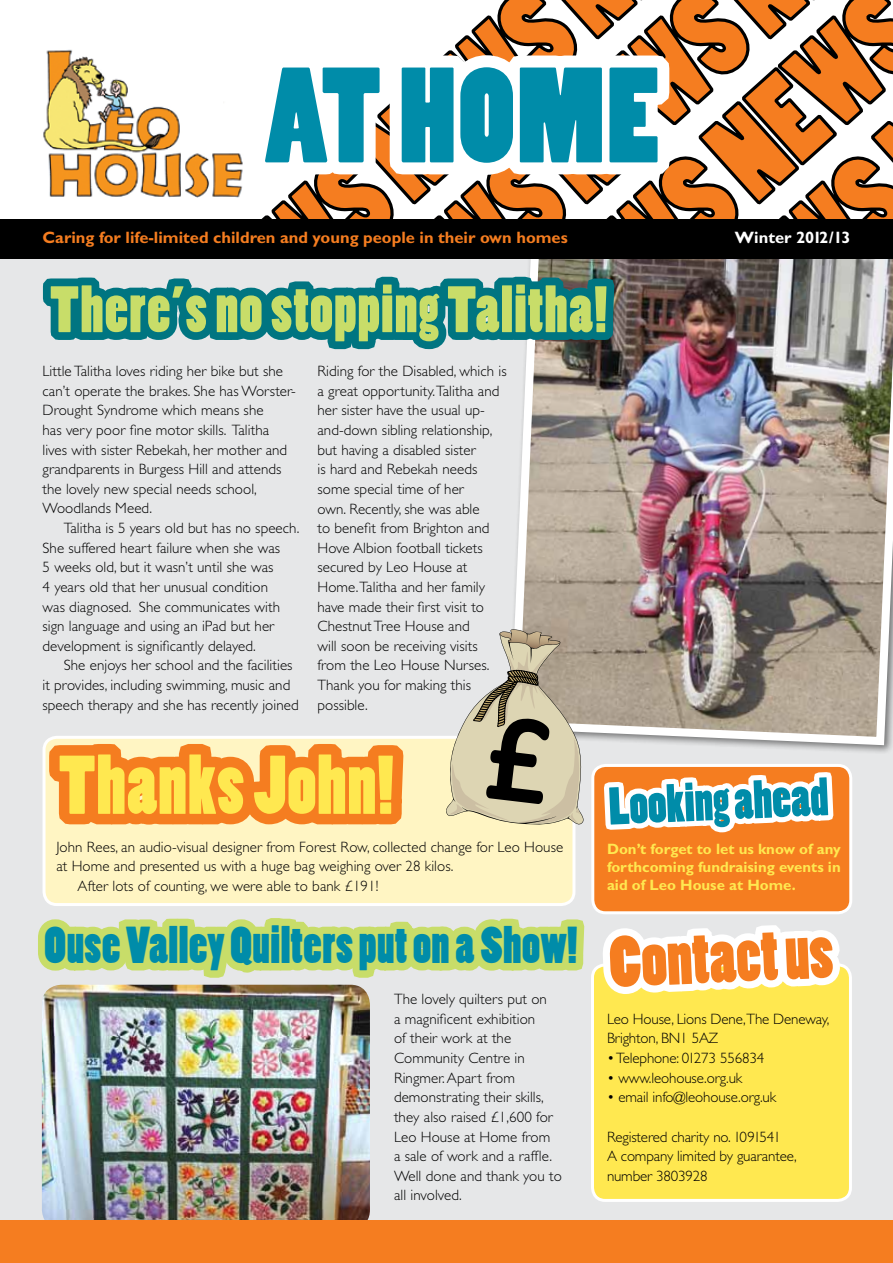
<style>
.page{position:relative;width:893px;height:1263px;background:#fff}
.page>*{position:absolute;margin:0;border:0;box-sizing:border-box;transform-origin:0 0}
.t1{font:126.45px "Poplar Std";letter-spacing:.02em;color:#008ca9}
.t2{font:77.55px "Poplar Std";letter-spacing:.01em;color:#ffe850}
.t3{font:68.25px "Poplar Std";color:#f57d20}
.t4{font:61.2px "Poplar Std";letter-spacing:.02em;color:#c8dd69}
.t5{font:49.5px "Poplar Std";color:#008ca9}
.t6{font:48.45px "Poplar Std";letter-spacing:.01em;color:#008ca9}
.t7{font:700 16.5px "Gill Sans";color:#f57d20}
.t8{font:700 16.5px "Gill Sans";color:#fff}
.t9{font:300 15px/19.6px "Gill Sans";letter-spacing:.005em;color:#000}
.t10{font:700 15px/18px "Gill Sans";color:#ffe850;text-align:justify}
</style>
<div class="page">
<div style="left:0;top:219px;width:893px;height:1020px;background:#e6e7e8"></div>
<svg style="left:838px;top:0;width:55px;height:219px"></svg>
<div style="left:0;top:1220px;width:893px;height:43px;background:#f57d20"></div>
<svg style="left:838px;top:764px;width:9px;height:438px;background:#f8c658"></svg>
<svg style="left:838px;top:258px;width:55px;height:491px;background:#ada79b"></svg>
<div style="left:0;top:219px;width:893px;height:39px;background:#000"></div>
<img style="left:31px;top:0;width:807px;height:1220px">
<h1 class="t1" style="left:265px;top:46px;width:396px">AT HOME</h1>
<p class="t7" style="left:43px;top:228px;width:527px">Caring for life-limited children and young people in their own homes</p>
<p class="t8" style="left:735px;top:228px;width:117px">Winter 2012/13</p>
<h3 class="t4" style="left:50px;top:276px;width:559px">There’s no stopping Talitha!</h3>
<p class="t9" style="left:43px;top:361px;width:255px">Little Talitha loves riding her bike but she can’t operate the brakes. She has Worster-Drought Syndrome which means she<br>has very poor fine motor skills. Talitha lives with sister Rebekah, her mother and grandparents in Burgess Hill and attends the lovely new special needs school, Woodlands Meed.</p>
<p class="t9" style="left:43px;top:518px;width:258px;text-indent:21px">Talitha is 5 years old but has no speech.<br>She suffered heart failure when she was<br>5 weeks old, but it wasn’t until she was<br>4 years old that her unusual condition<br>was diagnosed. She communicates with sign language and using an iPad but her development is significantly delayed.</p>
<p class="t9" style="left:43px;top:656px;width:258px;text-indent:21px">She enjoys her school and the facilities it provides, including swimming, music and speech therapy and she has recently joined</p>
<p class="t9" style="left:317px;top:361px;width:191px">Riding for the Disabled, which is a great opportunity. Talitha and her sister have the usual up&shy;and-down sibling relationship, but having a disabled sister<br>is hard and Rebekah needs some special time of her<br>own. Recently, she was able<br>to benefit from Brighton and<br>Hove Albion football tickets secured by Leo House at<br>Home. Talitha and her family have made their first visit to<br>Chestnut Tree House and<br>will soon be receiving visits from the Leo House Nurses.<br>Thank you for making this possible.</p>
<h2 class="t2" style="left:58px;top:743px;width:337px">Thanks John!</h2>
<p class="t9" style="left:56px;top:837px;width:508px">John Rees, an audio-visual designer from Forest Row, collected change for Leo House</p>
<p class="t9" style="left:56px;top:856px;width:399px">at Home and presented us with a huge bag weighing over 28 kilos.</p>
<p class="t9" style="left:78px;top:876px;width:302px">After lots of counting, we were able to bank £191!</p>
<h3 class="t6" style="left:45px;top:919px;width:534px">Ouse Valley Quilters put on a Show!</h3>
<p class="t9" style="left:394px;top:989px;width:169px">The lovely quilters put on<br>a magnificent exhibition<br>of their work at the<br>Community Centre in<br>Ringmer. Apart from demonstrating their skills, they also raised £1,600 for<br>Leo House at Home from<br>a sale of work and a raffle.<br>Well done and thank you to all involved.</p>
<h3 class="t5" style="left:607px;top:780px;width:221px;rotate:-3deg">Looking ahead</h3>
<p class="t10" style="left:607px;top:839px;width:235px">Don’t forget to let us know of any forthcoming fundraising events in aid of Leo House at Home.</p>
<h3 class="t3" style="left:608px;top:924px;width:226px;rotate:-2deg">Contact us</h3>
<p class="t9" style="left:607px;top:1009px;width:224px">Leo House, Lions Dene,The Deneway,<br>Brighton, BN1 5AZ</p>
<p class="t9" style="left:607px;top:1048px;width:159px">• Telephone: 01273 556834</p>
<p class="t9" style="left:607px;top:1068px;width:137px">• www.leohouse.org.uk</p>
<p class="t9" style="left:607px;top:1087px;width:171px">• email info@leohouse.org.uk</p>
<p class="t9" style="left:607px;top:1127px;width:191px">Registered charity no. 1091541<br>A company limited by guarantee, number 3803928</p>
</div>
